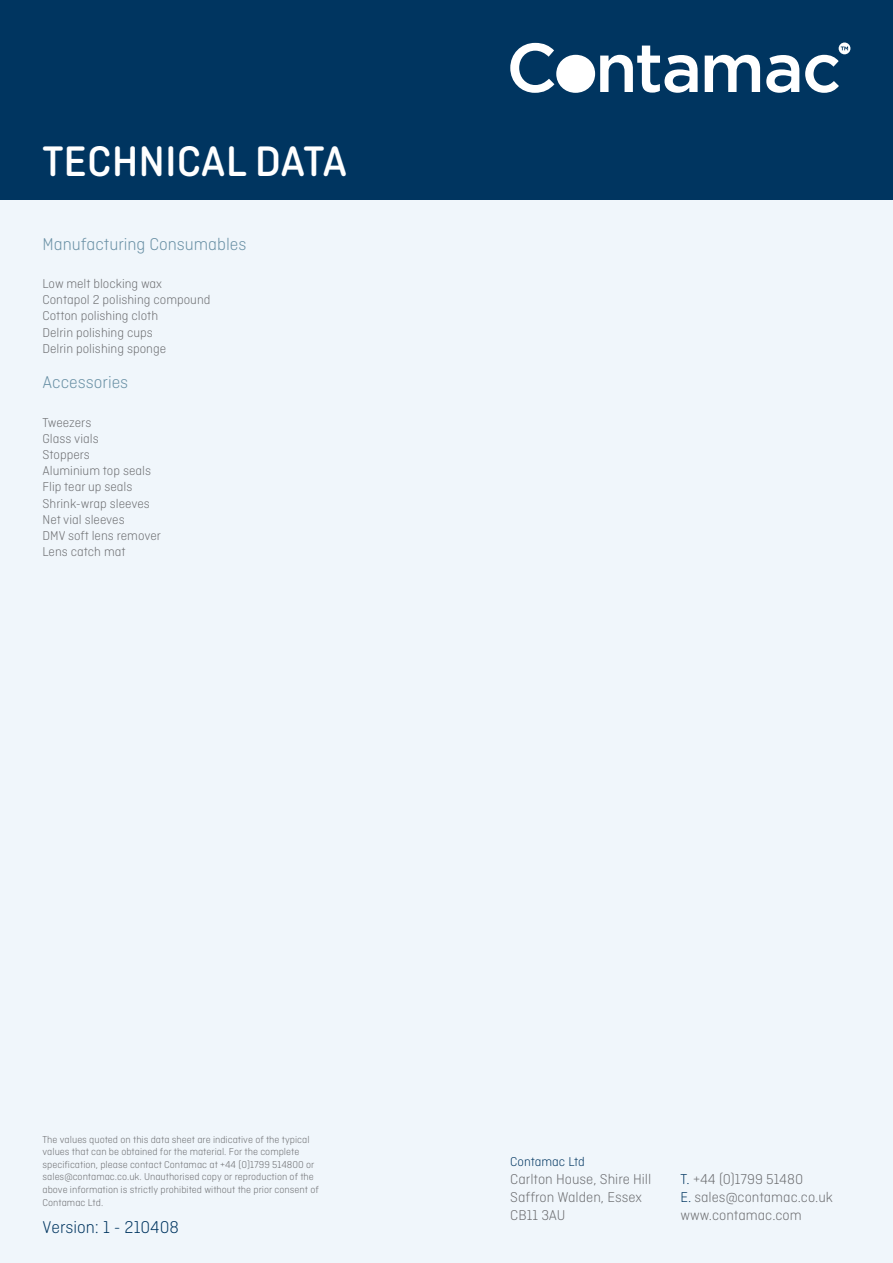
<style>
.page{position:relative;width:893px;height:1263px;background:#fff}
.page>*{position:absolute;margin:0;border:0;box-sizing:border-box;transform-origin:0 0}
.t1{font:500 45px "Ciutadella Rounded";color:#fff}
.t2{font:300 18px "Ciutadella Rounded";color:#6990a5}
.t3{font:300 18px "Ciutadella Rounded";color:#003560}
.t4{font:300 15px/18px "Ciutadella Rounded";color:#6c6d70}
.t5{font:300 13.5px "Ciutadella Rounded";color:#6c6d70}
.t6{font:300 13.5px "Ciutadella Rounded";color:#003560}
.t7{font:300 10.5px/12.8px "Ciutadella Rounded";color:#6c6d70}
.s1{color:#003560}
</style>
<div class="page">
<div style="left:0;top:0;width:893px;height:201px;background:#003560"></div>
<svg style="left:510px;top:43px;width:44px;height:50px"></svg>
<div style="left:556px;top:55px;width:39px;height:38px;background:#fff;border-radius:19px"></div>
<svg style="left:600px;top:46px;width:98px;height:47px"></svg>
<svg style="left:705px;top:55px;width:55px;height:37px"></svg>
<svg style="left:766px;top:55px;width:33px;height:38px"></svg>
<svg style="left:805px;top:43px;width:45px;height:50px"></svg>
<div style="left:0;top:201px;width:893px;height:1062px;background:#f0f6fb"></div>
<p class="t1" style="left:43px;top:136px;width:306px">TECHNICAL DATA</p>
<p class="t2" style="left:43px;top:234px;width:205px">Manufacturing Consumables</p>
<p class="t5" style="left:43px;top:276px;width:121px">Low melt blocking wax</p>
<p class="t5" style="left:43px;top:293px;width:169px">Contapol 2 polishing compound</p>
<p class="t5" style="left:43px;top:309px;width:117px">Cotton polishing cloth</p>
<p class="t5" style="left:43px;top:325px;width:112px">Delrin polishing cups</p>
<p class="t5" style="left:43px;top:341px;width:125px">Delrin polishing sponge</p>
<p class="t2" style="left:43px;top:372px;width:87px">Accessories</p>
<p class="t5" style="left:43px;top:415px;width:50px">Tweezers</p>
<p class="t5" style="left:43px;top:431px;width:58px">Glass vials</p>
<p class="t5" style="left:43px;top:447px;width:49px">Stoppers</p>
<p class="t5" style="left:43px;top:463px;width:110px">Aluminium top seals</p>
<p class="t5" style="left:43px;top:480px;width:92px">Flip tear up seals</p>
<p class="t5" style="left:43px;top:496px;width:109px">Shrink-wrap sleeves</p>
<p class="t5" style="left:43px;top:512px;width:84px">Net vial sleeves</p>
<p class="t5" style="left:43px;top:528px;width:120px">DMV soft lens remover</p>
<p class="t5" style="left:43px;top:544px;width:85px">Lens catch mat</p>
<p class="t7" style="left:43px;top:1133px;width:278px">The values quoted on this data sheet are indicative of the typical values that can be obtained for the material. For the complete specification, please contact Contamac at +44 (0)1799 514800 or sales@contamac.co.uk. Unauthorised copy or reproduction of the above information is strictly prohibited without the prior consent of Contamac Ltd.</p>
<p class="t3" style="left:43px;top:1217px;width:138px">Version: 1 - 210408</p>
<p class="t6" style="left:510px;top:1155px;width:76px">Contamac Ltd</p>
<p class="t4" style="left:510px;top:1170px;width:143px">Carlton House, Shire Hill</p>
<p class="t4" style="left:510px;top:1188px;width:133px">Saffron Walden, Essex<br>CB11 3AU</p>
<p class="t4" style="left:680px;top:1170px;width:154px"><span class="s1">T.</span> +44 (0)1799 51480<br><span class="s1">E.</span> sales@contamac.co.uk</p>
<p class="t4" style="left:680px;top:1206px;width:123px">www.contamac.com</p>
</div>
